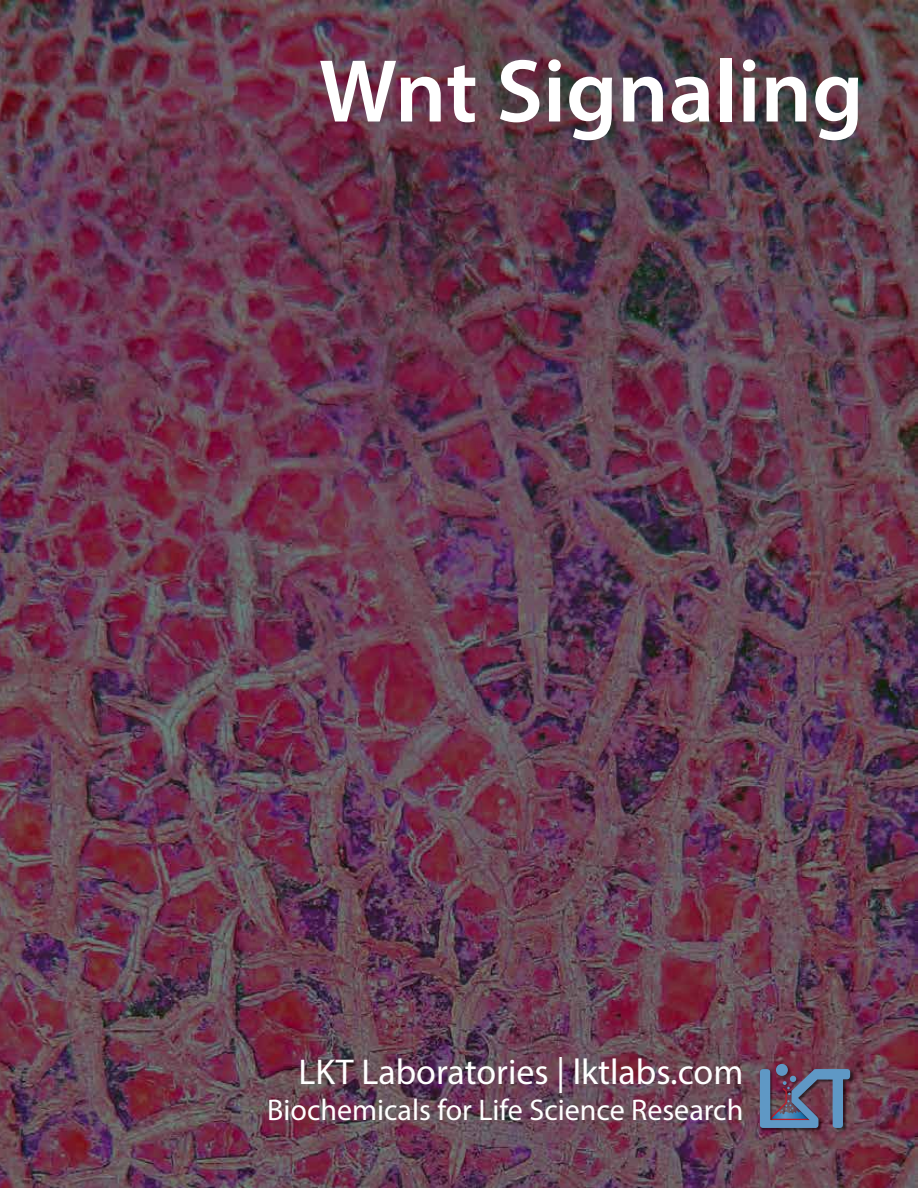
<style>
.page{position:relative;width:918px;height:1188px;background:#fff}
.page>*{position:absolute;margin:0;border:0;box-sizing:border-box;transform-origin:0 0}
.t1{font:600 90px "Myriad Pro";color:#fff}
.t2{font:36px "Myriad Pro";color:#fff}
.t3{font:30px "Myriad Pro";color:#fff}
</style>
<div class="page">
<img style="left:0;top:0;width:918px;height:1188px">
<img style="left:775px;top:1063px;width:17px;height:5px">
<div style="left:776px;top:1064px;width:12px;height:12px;background:#5f98c5;border-radius:50%"></div>
<img style="left:760px;top:1068px;width:93px;height:65px">
<svg style="left:760px;top:1069px;width:90px;height:59px;background:#626584"></svg>
<h1 class="t1" style="left:319px;top:34px;width:546px">Wnt Signaling</h1>
<p class="t2" style="left:299px;top:1050px;width:446px">LKT Laboratories | lktlabs.com</p>
<p class="t3" style="left:267px;top:1092px;width:478px">Biochemicals for Life Science Research</p>
</div>
